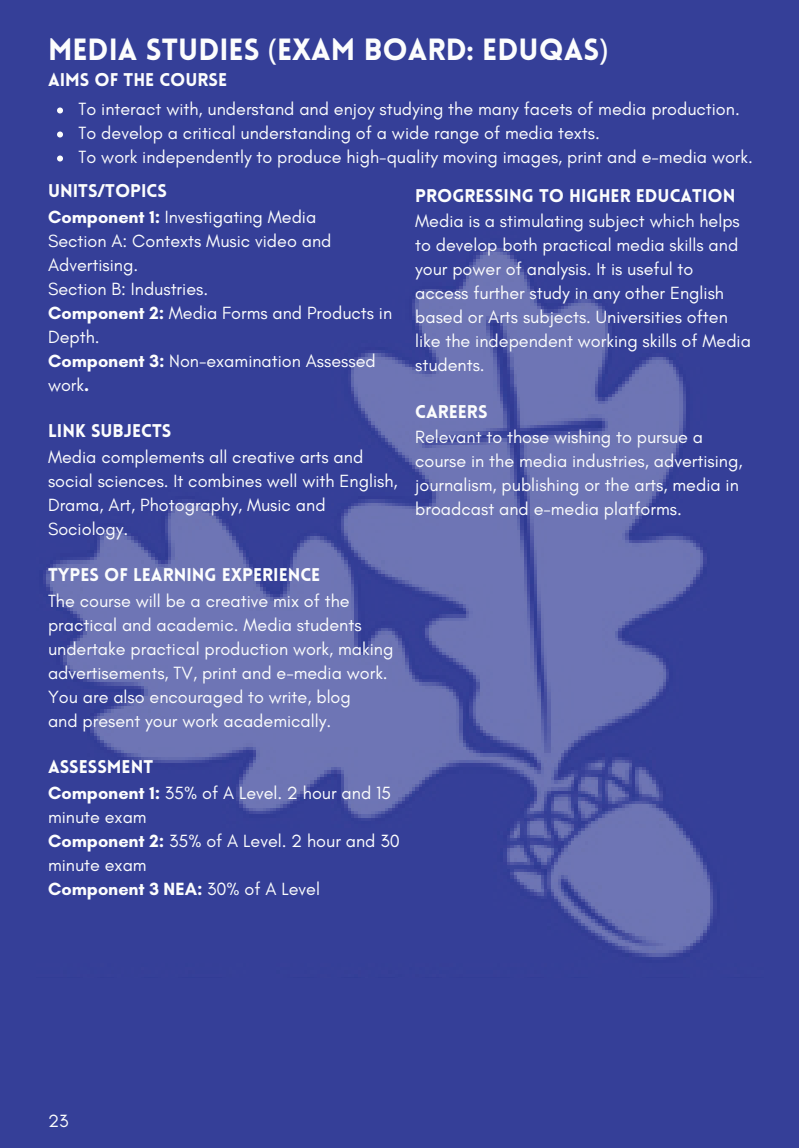
<style>
.page{position:relative;width:799px;height:1148px;background:#353f98}
.page>*{position:absolute;margin:0;border:0;box-sizing:border-box;transform-origin:0 0}
.t1{font:900 30px "Lovelo";color:#fcfdfd}
.t2{font:18px/24px "Glacial Indifference";color:#fcfdfd}
.t3{font:900 18px "Lovelo";color:#fcfdfd}
.s1{font-family:"Noto Sans";font-weight:400}
.s2{font-weight:700}
</style>
<div class="page">
<img style="left:46px;top:248px;width:667px;height:709px">
<svg style="left:57px;top:107px;width:6px;height:6px"></svg>
<svg style="left:57px;top:131px;width:6px;height:6px"></svg>
<svg style="left:57px;top:155px;width:6px;height:6px"></svg>
<h1 class="t1" style="left:48px;top:30px;width:562px">MEDIA STUDIES <span class="s1">(</span>EXAM BOARD: EDUQAS<span class="s1">)</span></h1>
<p class="t2" style="left:79px;top:97px;width:676px">To interact with, understand and enjoy studying the many facets of media production.<br>To develop a critical understanding of a wide range of media texts.<br>To work independently to produce high-quality moving images, print and e-media work.</p>
<p class="t3" style="left:48px;top:180px;width:120px">UNITS/TOPICS</p>
<p class="t2" style="left:48px;top:205px;width:346px"><span class="s2">Component 1:</span> Investigating Media<br>Section A: Contexts Music video and<br>Advertising.<br>Section B: Industries.<br><span class="s2">Component 2:</span> Media Forms and Products in<br>Depth.<br><span class="s2">Component 3:</span> Non-examination Assessed work<span class="s2">.</span></p>
<p class="t3" style="left:48px;top:420px;width:125px">LINK SUBJECTS</p>
<p class="t2" style="left:48px;top:445px;width:351px">Media complements all creative arts and social sciences. It combines well with English, Drama, Art, Photography, Music and Sociology.</p>
<p class="t3" style="left:48px;top:564px;width:274px">TYPES OF LEARNING EXPERIENCE</p>
<p class="t2" style="left:48px;top:589px;width:347px">The course will be a creative mix of the practical and academic. Media students undertake practical production work, making advertisements, TV, print and e-media work.<br>You are also encouraged to write, blog<br>and present your work academically.</p>
<p class="t3" style="left:48px;top:756px;width:107px">ASSESSMENT</p>
<p class="t2" style="left:48px;top:781px;width:353px"><span class="s2">Component 1:</span> 35% of A Level. 2 hour and 15 minute exam<br><span class="s2">Component 2:</span> 35% of A Level. 2 hour and 30 minute exam<br><span class="s2">Component 3 NEA:</span> 30% of A Level</p>
<p class="t3" style="left:48px;top:69px;width:181px">AIMS OF THE COURSE</p>
<p class="t3" style="left:415px;top:184px;width:322px">PROGRESSING TO HIGHER EDUCATION</p>
<p class="t2" style="left:415px;top:209px;width:337px">Media is a stimulating subject which helps to develop both practical media skills and your power of analysis. It is useful to access further study in any other English based or Arts subjects. Universities often like the independent working skills of Media students.</p>
<p class="t3" style="left:415px;top:400px;width:74px">CAREERS</p>
<p class="t2" style="left:415px;top:425px;width:329px">Relevant to those wishing to pursue a course in the media industries, advertising, journalism, publishing or the arts, media in broadcast and e-media platforms.</p>
<p class="t2" style="left:48px;top:1109px;width:22px">23</p>
</div>
